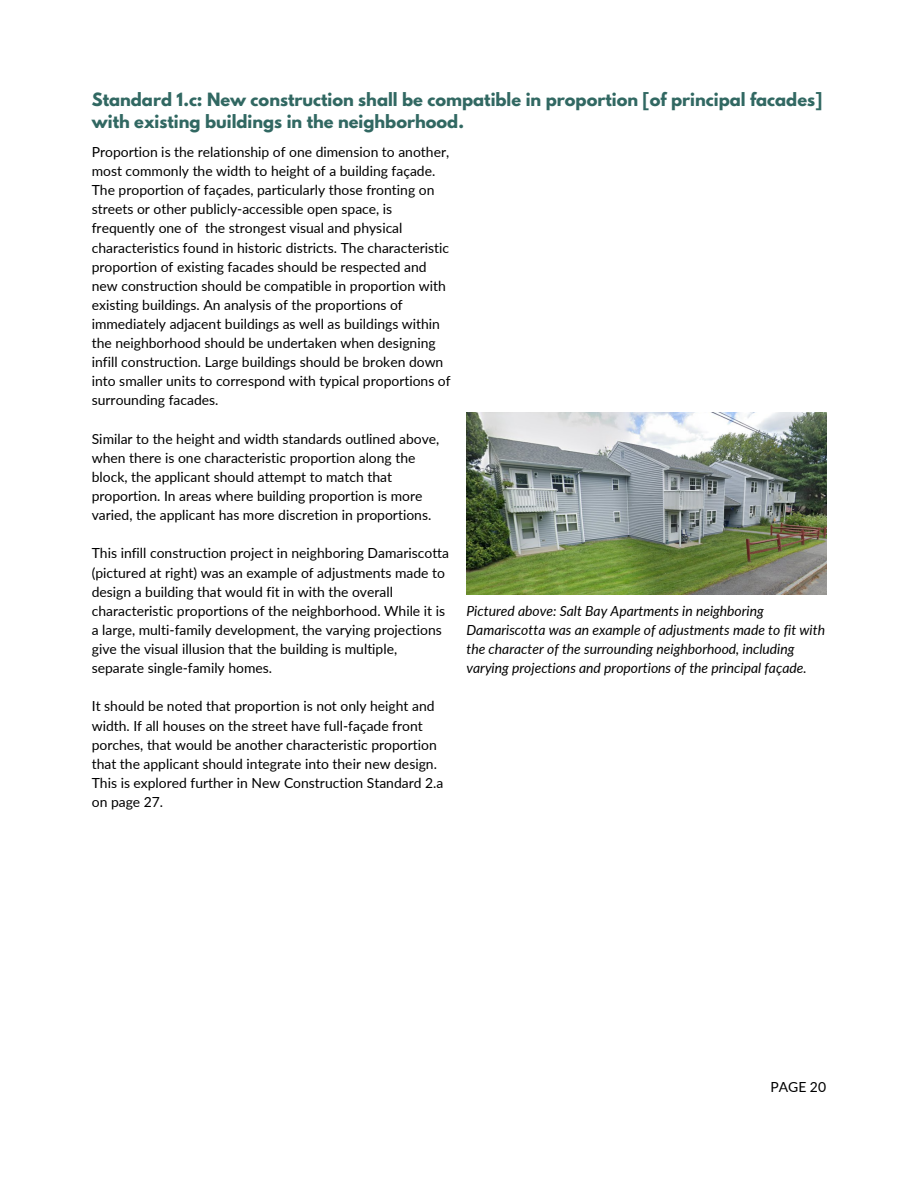
<style>
.page{position:relative;width:918px;height:1188px;background:#fff}
.page>*{position:absolute;margin:0;border:0;box-sizing:border-box;transform-origin:0 0}
.t1{font:700 16.2px/22.6px "League Spartan";color:#316862}
.t2{font:13.95px/19px "Lato";color:#000}
.t3{font:italic 13.95px/19px "Lato";color:#000}
</style>
<div class="page">
<img style="left:467px;top:413px;width:360px;height:181px">
<p class="t1" style="left:92px;top:90px;width:732px">Standard 1.c: New construction shall be compatible in proportion [of principal facades] with existing buildings in the neighborhood.</p>
<p class="t2" style="left:92px;top:142px;width:360px">Proportion is the relationship of one dimension to another, most commonly the width to height of a building façade.<br>The proportion of façades, particularly those fronting on streets or other publicly-accessible open space, is frequently one of the strongest visual and physical characteristics found in historic districts. The characteristic proportion of existing facades should be respected and new construction should be compatible in proportion with existing buildings. An analysis of the proportions of immediately adjacent buildings as well as buildings within the neighborhood should be undertaken when designing infill construction. Large buildings should be broken down into smaller units to correspond with typical proportions of surrounding facades.</p>
<p class="t2" style="left:92px;top:429px;width:349px">Similar to the height and width standards outlined above, when there is one characteristic proportion along the block, the applicant should attempt to match that proportion. In areas where building proportion is more varied, the applicant has more discretion in proportions.</p>
<p class="t2" style="left:92px;top:544px;width:359px">This infill construction project in neighboring Damariscotta (pictured at right) was an example of adjustments made to design a building that would fit in with the overall characteristic proportions of the neighborhood. While it is a large, multi-family development, the varying projections give the visual illusion that the building is multiple, separate single-family homes.</p>
<p class="t2" style="left:92px;top:697px;width:353px">It should be noted that proportion is not only height and width. If all houses on the street have full-façade front porches, that would be another characteristic proportion that the applicant should integrate into their new design.<br>This is explored further in New Construction Standard 2.a on page 27.</p>
<p class="t3" style="left:466px;top:601px;width:360px">Pictured above: Salt Bay Apartments in neighboring Damariscotta was an example of adjustments made to fit with the character of the surrounding neighborhood, including varying projections and proportions of the principal façade.</p>
<p class="t2" style="left:770px;top:1077px;width:57px">PAGE 20</p>
</div>
